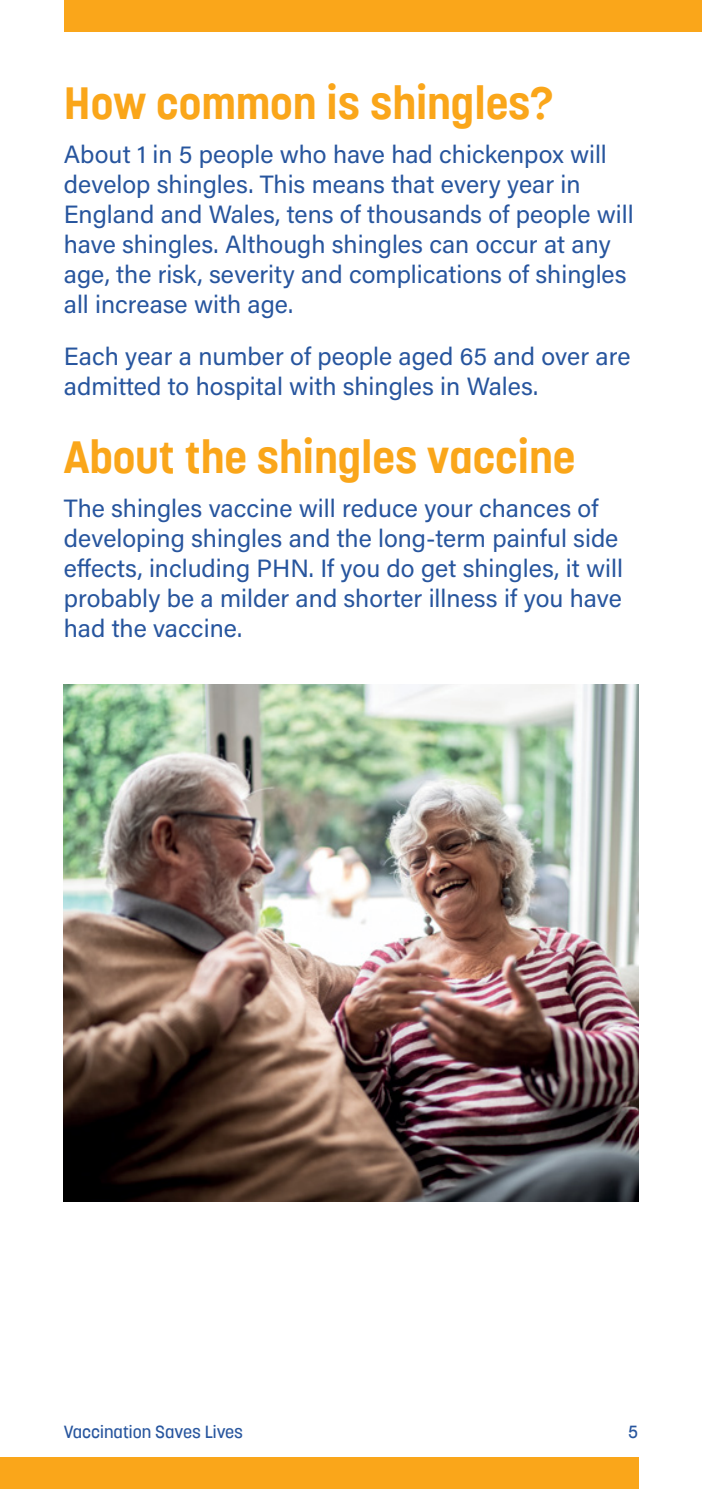
<style>
.page{position:relative;width:702px;height:1489px;background:#fff}
.page>*{position:absolute;margin:0;border:0;box-sizing:border-box;transform-origin:0 0}
.t1{font:700 45px "Korolev W01";color:#faa61a}
.t2{font:25px/30px "Acumin Pro";color:#27559e}
.t3{font:500 17.5px "Korolev W01";color:#27559e}
</style>
<div class="page">
<img style="left:64px;top:684px;width:574px;height:517px">
<div style="left:64px;top:0;width:638px;height:32px;background:#faa61a"></div>
<div style="left:0;top:1456px;width:638px;height:32px;background:#faa61a"></div>
<h1 class="t1" style="left:64px;top:76px;width:491px">How common is shingles?</h1>
<p class="t2" style="left:64px;top:138px;width:571px">About 1 in 5 people who have had chickenpox will develop shingles. This means that every year in England and Wales, tens of thousands of people will have shingles. Although shingles can occur at any age, the risk, severity and complications of shingles all increase with age.</p>
<p class="t2" style="left:64px;top:340px;width:568px">Each year a number of people aged 65 and over are admitted to hospital with shingles in Wales.</p>
<h1 class="t1" style="left:64px;top:430px;width:513px">About the shingles vaccine</h1>
<p class="t2" style="left:64px;top:492px;width:560px">The shingles vaccine will reduce your chances of developing shingles and the long-term painful side effects, including PHN. If you do get shingles, it will probably be a milder and shorter illness if you have had the vaccine.</p>
<p class="t3" style="left:64px;top:1421px;width:181px">Vaccination Saves Lives</p>
<p class="t3" style="left:628px;top:1421px;width:12px">5</p>
</div>
